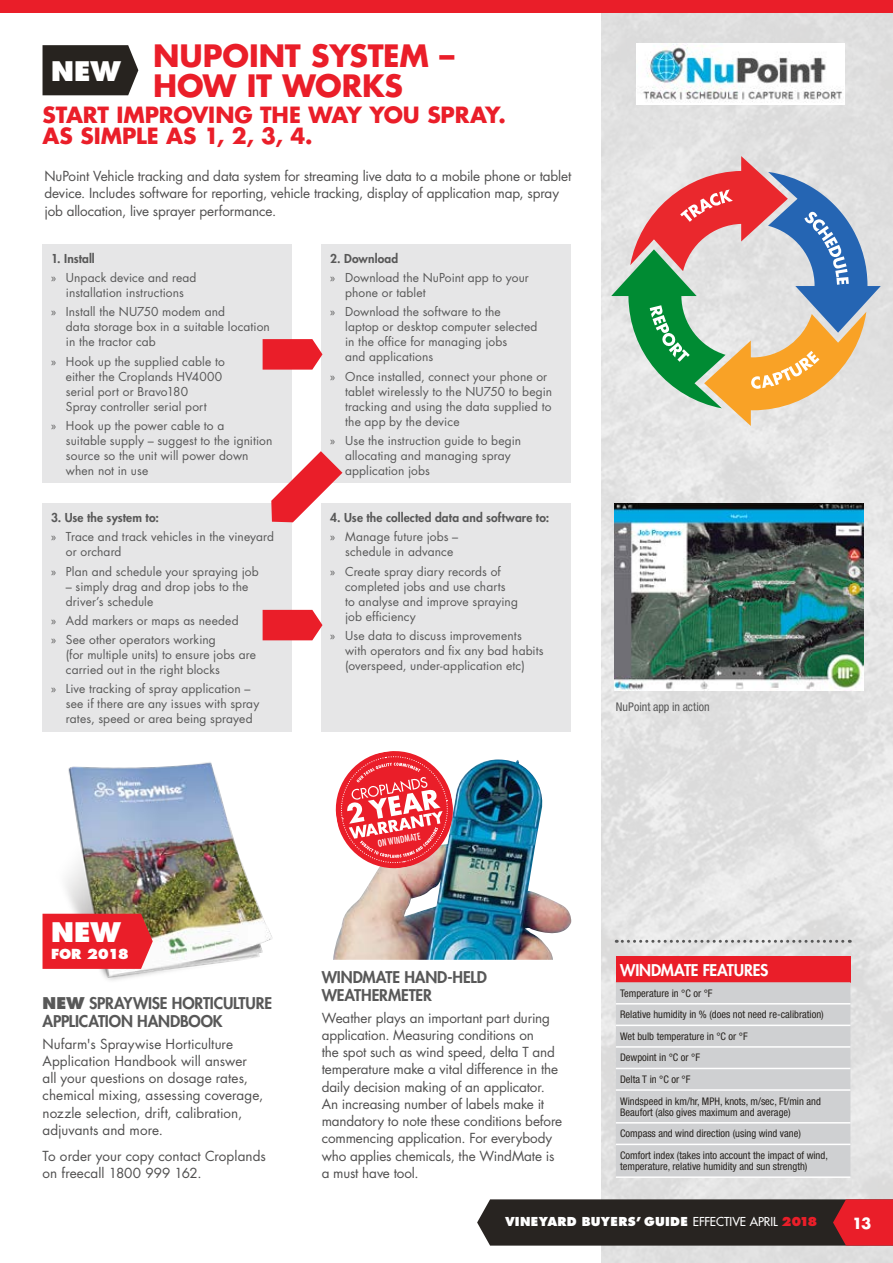
<style>
.page{position:relative;width:893px;height:1263px;background:#fff}
.page>*{position:absolute;margin:0;border:0;box-sizing:border-box;transform-origin:0 0}
.t1{font:700 30px/30px "Futura Std";letter-spacing:-.005em;color:#ea1e29}
.t2{font:800 26.25px "Futura Std";color:#fff}
.t3{font:700 21.75px/21px "Futura Std";letter-spacing:-.005em;color:#ea1e29}
.t4{font:800 15.75px/18px "Futura Std";letter-spacing:-.01em;color:#585858}
.t5{font:800 15.75px "Futura Std";letter-spacing:-.01em;color:#fff}
.t6{font:700 15px "Futura Std";color:#fff}
.t7{font:13.5px/17.2px "Futura Std";letter-spacing:-.01em;color:#504f4f}
.t8{font:800 13.5px "Futura Std";letter-spacing:-.01em;color:#fff}
.t9{font:12px/15px "Futura Std";letter-spacing:.01em;color:#585858}
.t10{font:800 12px/19.2px "Futura Std";letter-spacing:.01em;color:#585858}
.t11{font:800 12px "Futura Std";letter-spacing:.025em;color:#fff}
.t12{font:condensed 12px "Helvetica Neue LT Std";color:#585858}
.t13{font:condensed 10.5px/21.6px "Helvetica Neue LT Std";color:#27231f}
.t14{font:condensed 9.3px "Futura Std";color:#fff}
.s1{font-weight:800}
.s2{font-family:"Myriad Pro"}
.s3{font-style:inherit}
.s4{font-family:"Myriad Pro";font-weight:400}
.s5{font-weight:400}
.s6{font-weight:500}
.s7{color:#ea1e29}
</style>
<div class="page">
<img style="left:601px;top:13px;width:292px;height:1250px">
<div style="left:616px;top:956px;width:234px;height:26px;background:#ea1e29"></div>
<div style="left:616px;top:982px;width:234px;height:194px;background:#cfd0d2"></div>
<hr style="left:616px;top:1003px;width:234px;height:1px;background:#fff">
<hr style="left:616px;top:1024px;width:234px;height:2px;background:#fff">
<hr style="left:616px;top:1046px;width:234px;height:2px;background:#fff">
<hr style="left:616px;top:1068px;width:234px;height:1px;background:#fff">
<hr style="left:616px;top:1089px;width:234px;height:2px;background:#fff">
<hr style="left:616px;top:1122px;width:234px;height:1px;background:#fff">
<hr style="left:616px;top:1143px;width:234px;height:2px;background:#fff">
<hr style="left:616px;top:1176px;width:234px;height:2px;background:#fff">
<img style="left:333px;top:759px;width:238px;height:201px">
<svg style="left:333px;top:751px;width:125px;height:122px"></svg>
<svg style="left:616px;top:940px;width:234px;height:3px"></svg>
<div style="left:43px;top:244px;width:249px;height:239px;background:#e6e6e7"></div>
<div style="left:322px;top:244px;width:249px;height:239px;background:#e6e6e7"></div>
<div style="left:43px;top:504px;width:249px;height:228px;background:#e6e6e7"></div>
<div style="left:322px;top:504px;width:249px;height:228px;background:#e6e6e7"></div>
<img style="left:637px;top:43px;width:207px;height:62px">
<svg style="left:263px;top:339px;width:59px;height:31px;background:#eb323c"></svg>
<svg style="left:271px;top:451px;width:71px;height:71px"></svg>
<svg style="left:263px;top:610px;width:59px;height:30px;background:#eb2e38"></svg>
<img style="left:42px;top:762px;width:231px;height:218px">
<svg style="left:611px;top:156px;width:270px;height:270px;background:#beb6aa"></svg>
<img style="left:615px;top:504px;width:249px;height:187px">
<svg style="left:43px;top:914px;width:110px;height:55px;background:#e6262f"></svg>
<svg style="left:43px;top:45px;width:95px;height:50px;background:#322e2a"></svg>
<svg style="left:477px;top:1199px;width:416px;height:46px;background:#452927"></svg>
<div style="left:0;top:0;width:893px;height:13px;background:#ea1e29"></div>
<h1 class="t1" style="left:153px;top:41px;width:303px">NUPOINT SYSTEM –<br>HOW IT WORKS</h1>
<h3 class="t3" style="left:43px;top:104px;width:465px">START IMPROVING THE WAY YOU SPRAY.<br>AS SIMPLE AS 1, 2, 3, 4.</h3>
<h2 class="t2" style="left:51px;top:55px;width:72px">NEW</h2>
<p class="t7" style="left:44px;top:168px;width:528px">NuPoint Vehicle tracking and data system for streaming live data to a mobile phone or tablet device. Includes software for reporting, vehicle tracking, display of application map, spray job allocation, live sprayer performance.</p>
<p class="t9" style="left:51px;top:249px;width:147px;line-height:19.2px"><span class="s1">1. Install<br></span><span class="s2">»</span> Unpack device and read</p>
<p class="t9" style="left:51px;top:283px;width:176px;line-height:19.2px;text-indent:15px">installation instructions<br><span class="s2">»</span> Install the NU750 modem and</p>
<p class="t9" style="left:66px;top:320px;width:205px">data storage box in a suitable location in the tractor cab</p>
<p class="t9" style="left:66px;top:354px;width:160px;text-indent:-15px"><span class="s2">»</span> Hook up the supplied cable to either the Croplands HV4000 serial port or Bravo180<br>Spray controller serial port</p>
<p class="t9" style="left:66px;top:418px;width:208px;text-indent:-15px"><span class="s2">»</span> Hook up the power cable to a<br>suitable supply – suggest to the ignition source so the unit will power down when not in use</p>
<p class="t9" style="left:51px;top:508px;width:225px;line-height:19.2px"><span class="s1">3. Use the system to:<br></span><span class="s2">»</span> Trace and track vehicles in the vineyard</p>
<p class="t9" style="left:51px;top:542px;width:209px;line-height:19.2px;text-indent:15px">or orchard<br><span class="s2">»</span> Plan and schedule your spraying job</p>
<p class="t9" style="left:66px;top:579px;width:184px">– simply drag and drop jobs to the driver’s schedule</p>
<p class="t9" style="left:51px;top:611px;width:189px;line-height:19.2px"><span class="s2">»</span> Add markers or maps as needed <span class="s2">»</span> See other operators working</p>
<p class="t9" style="left:66px;top:647px;width:192px">(for multiple units) to ensure jobs are carried out in the right blocks</p>
<p class="t9" style="left:66px;top:682px;width:195px;text-indent:-15px"><span class="s2">»</span> Live tracking of spray application – see if there are any issues with spray rates, speed or area being sprayed</p>
<h2 class="t2" style="left:51px;top:916px;width:72px">NEW</h2>
<p class="t8" style="left:51px;top:945px;width:80px">FOR 2018</p>
<h3 class="t4" style="left:43px;top:994px;width:231px"><span class="s3">NEW</span> SPRAYWISE HORTICULTURE<br>APPLICATION HANDBOOK</h3>
<p class="t7" style="left:43px;top:1035px;width:222px">Nufarm's Spraywise Horticulture Application Handbook will answer all your questions on dosage rates, chemical mixing, assessing coverage, nozzle selection, drift, calibration, adjuvants and more.</p>
<p class="t7" style="left:43px;top:1147px;width:225px">To order your copy contact Croplands on freecall 1800 999 162.</p>
<p class="t9" style="left:330px;top:249px;width:200px;line-height:19.2px"><span class="s1">2. Download<br></span><span class="s2">»</span> Download the NuPoint app to your</p>
<p class="t9" style="left:330px;top:283px;width:172px;line-height:19.2px;text-indent:15px">phone or tablet<br><span class="s2">»</span> Download the software to the</p>
<p class="t9" style="left:345px;top:320px;width:194px">laptop or desktop computer selected in the office for managing jobs<br>and applications</p>
<p class="t9" style="left:345px;top:369px;width:209px;text-indent:-15px"><span class="s2">»</span> Once installed, connect your phone or tablet wirelessly to the NU750 to begin tracking and using the data supplied to the app by the device</p>
<p class="t9" style="left:345px;top:433px;width:177px;text-indent:-15px"><span class="s2">»</span> Use the instruction guide to begin allocating and managing spray application jobs</p>
<p class="t10" style="left:330px;top:508px;width:220px">4. Use the collected data and software to: <span class="s4">»</span> <span class="s5">Manage future jobs –</span></p>
<p class="t9" style="left:330px;top:542px;width:172px;line-height:19.2px;text-indent:15px">schedule in advance<br><span class="s2">»</span> Create spray diary records of</p>
<p class="t9" style="left:345px;top:579px;width:174px">completed jobs and use charts to analyse and improve spraying job efficiency</p>
<p class="t9" style="left:345px;top:628px;width:200px;text-indent:-15px"><span class="s2">»</span> Use data to discuss improvements with operators and fix any bad habits (overspeed, under-application etc)</p>
<p class="t14" style="left:377px;top:838px;width:45px;rotate:-10deg">ON WINDMATE</p>
<h3 class="t4" style="left:322px;top:968px;width:167px">WINDMATE HAND-HELD<br>WEATHERMETER</h3>
<p class="t7" style="left:322px;top:1009px;width:242px">Weather plays an important part during application. Measuring conditions on<br>the spot such as wind speed, delta T and temperature make a vital difference in the daily decision making of an applicator.<br>An increasing number of labels make it mandatory to note these conditions before commencing application. For everybody who applies chemicals, the WindMate is a must have tool.</p>
<p class="t12" style="left:616px;top:700px;width:95px">NuPoint app in action</p>
<h3 class="t5" style="left:620px;top:960px;width:150px">WINDMATE FEATURES</h3>
<p class="t13" style="left:620px;top:982px;width:205px">Temperature in °C or °F<br>Relative humidity in % (does not need re-calibration)<br>Wet bulb temperature in °C or °F<br>Dewpoint in °C or °F<br>Delta T in °C or °F<br>Windspeed in km/hr, MPH, knots, m/sec, Ft/min and</p>
<p class="t13" style="left:620px;top:1101px;width:209px">Beaufort (also gives maximum and average)<br>Compass and wind direction (using wind vane)<br>Comfort index (takes into account the impact of wind,</p>
<p class="t13" style="left:620px;top:1155px;width:189px">temperature, relative humidity and sun strength)</p>
<p class="t11" style="left:505px;top:1214px;width:314px">VINEYARD BUYERS’ GUIDE <span class="s6">EFFECTIVE APRIL</span> <span class="s7">2018</span></p>
<p class="t6" style="left:852px;top:1213px;width:21px">13</p>
</div>
